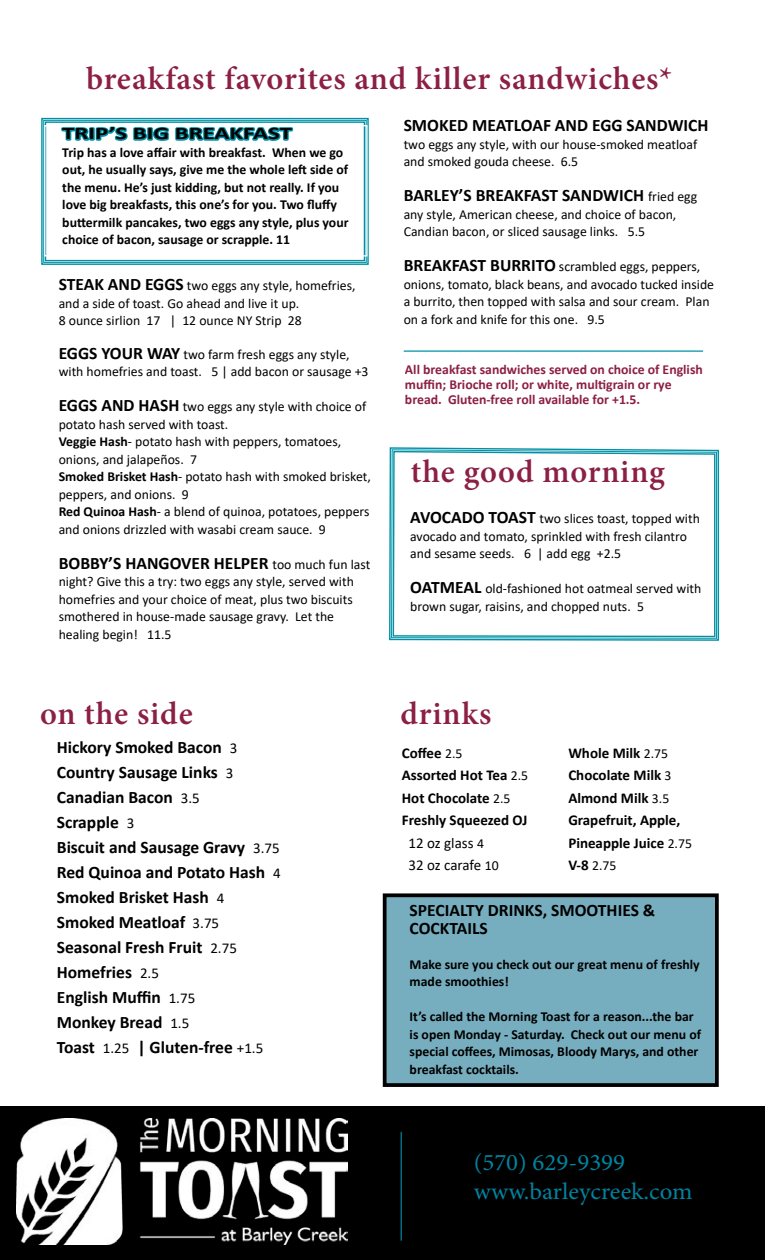
<style>
.page{position:relative;width:765px;height:1260px;background:#fff}
.page>*{position:absolute;margin:0;border:0;box-sizing:border-box;transform-origin:0 0}
.t1{font:600 32.5px "Minion Pro";letter-spacing:.025em;color:#8c1f45}
.t2{font:23.75px/28.5px "Minion Pro";color:#00839f;scale:1.05 1}
.t3{font:700 17.5px/25px "Calibri";color:#000}
.t4{font:700 17.5px "Calibri";color:#000;scale:1.42 1}
.t5{font:700 15px/22.5px "Calibri";color:#000}
.t6{font:15px "Calibri";color:#000}
.t7{font:13.75px/17.5px "Calibri";color:#000}
.t8{font:700 13.75px/17.5px "Calibri";color:#000}
.t9{font:700 13.75px/15px "Calibri";color:#8c1f45}
.s1{font-weight:700;font-size:17.5px}
.s2{font-weight:700}
.s3{font-weight:400;font-size:13.75px}
.s4{font-weight:400;font-size:15px}
.s5{font-size:13.75px}
.s6{font-weight:700;font-size:15px}
</style>
<div class="page">
<hr style="left:404px;top:350px;width:299px;height:2px;background:#0091a6">
<svg style="left:389px;top:447px;width:331px;height:194px"></svg>
<svg style="left:392px;top:450px;width:324px;height:188px"></svg>
<div style="left:385px;top:895px;width:332px;height:190px;background:#77aebf"></div>
<div style="left:383px;top:893px;width:336px;height:194px;border:4px solid #000"></div>
<div style="left:2px;top:1108px;width:761px;height:150px;background:#000"></div>
<div style="left:0;top:1106px;width:765px;height:154px;border:4px solid #000"></div>
<hr style="left:401px;top:1132px;width:1px;height:109px;background:#00839f">
<svg style="left:41px;top:117px;width:328px;height:148px"></svg>
<div style="left:43px;top:120px;width:324px;height:143px;border:1px solid #0091a6"></div>
<div style="left:45px;top:121px;width:320px;height:140px;border:1px solid #0091a6"></div>
<svg style="left:60px;top:118px;width:235px;height:25px"></svg>
<div style="left:44px;top:125px;width:324px;height:132px;border:1px solid #fff"></div>
<img style="left:16px;top:1118px;width:332px;height:126px">
<h1 class="t1" style="left:86px;top:57px;width:588px">breakfast favorites and killer sandwiches*</h1>
<p class="t4" style="left:62px;top:121px;width:163px">TRIP’S BIG BREAKFAST</p>
<p class="t8" style="left:62px;top:143px;width:288px">Trip has a love affair with breakfast. When we go out, he usually says, give me the whole left side of the menu. He’s just kidding, but not really. If you love big breakfasts, this one’s for you. Two fluffy buttermilk pancakes, two eggs any style, plus your choice of bacon, sausage or scrapple. 11</p>
<p class="t7" style="left:59px;top:276px;width:298px"><span class="s1">STEAK AND EGGS</span> two eggs any style, homefries, and a side of toast. Go ahead and live it up.<br>8 ounce sirlion 17 | 12 ounce NY Strip 28</p>
<p class="t7" style="left:59px;top:345px;width:311px"><span class="s1">EGGS YOUR WAY</span> two farm fresh eggs any style, with homefries and toast. 5 | add bacon or sausage +3</p>
<p class="t7" style="left:59px;top:398px;width:314px"><span class="s1">EGGS AND HASH</span> two eggs any style with choice of potato hash served with toast.<br><span class="s2">Veggie Hash</span>- potato hash with peppers, tomatoes, onions, and jalapeños. 7<br><span class="s2">Smoked Brisket Hash</span>- potato hash with smoked brisket, peppers, and onions. 9<br><span class="s2">Red Quinoa Hash</span>- a blend of quinoa, potatoes, peppers and onions drizzled with wasabi cream sauce. 9</p>
<p class="t3" style="left:59px;top:550px;width:313px">BOBBY’S HANGOVER HELPER <span class="s3">too much fun last</span></p>
<p class="t7" style="left:59px;top:573px;width:297px">night? Give this a try: two eggs any style, served with homefries and your choice of meat, plus two biscuits smothered in house-made sausage gravy. Let the healing begin! 11.5</p>
<h1 class="t1" style="left:40px;top:691px;width:154px">on the side</h1>
<p class="t3" style="left:57px;top:735px;width:225px">Hickory Smoked Bacon <span class="s4">3<br></span>Country Sausage Links <span class="s4">3<br></span>Canadian Bacon <span class="s4">3.5<br></span>Scrapple <span class="s4">3<br></span>Biscuit and Sausage Gravy <span class="s4">3.75<br></span>Red Quinoa and Potato Hash <span class="s4">4<br></span>Smoked Brisket Hash <span class="s4">4<br></span>Smoked Meatloaf <span class="s4">3.75<br></span>Seasonal Fresh Fruit <span class="s4">2.75<br></span>Homefries <span class="s4">2.5<br></span>English Muffin <span class="s4">1.75<br></span>Monkey Bread <span class="s4">1.5<br></span>Toast <span class="s4">1.25</span> | Gluten-free <span class="s4">+1.5</span></p>
<p class="t3" style="left:404px;top:113px;width:306px">SMOKED MEATLOAF AND EGG SANDWICH</p>
<p class="t7" style="left:404px;top:135px;width:295px">two eggs any style, with our house-smoked meatloaf and smoked gouda cheese. 6.5</p>
<p class="t3" style="left:404px;top:183px;width:295px">BARLEY’S BREAKFAST SANDWICH <span class="s3">fried egg</span></p>
<p class="t7" style="left:404px;top:205px;width:274px">any style, American cheese, and choice of bacon,<br>Candian bacon, or sliced sausage links. 5.5</p>
<p class="t7" style="left:404px;top:258px;width:312px"><span class="s1">BREAKFAST BURRITO</span> scrambled eggs, peppers, onions, tomato, black beans, and avocado tucked inside a burrito, then topped with salsa and sour cream. Plan on a fork and knife for this one. 9.5</p>
<p class="t9" style="left:405px;top:362px;width:299px">All breakfast sandwiches served on choice of English muffin; Brioche roll; or white, multigrain or rye bread. Gluten-free roll available for +1.5.</p>
<h1 class="t1" style="left:411px;top:449px;width:255px">the good morning</h1>
<p class="t7" style="left:410px;top:510px;width:291px"><span class="s1">AVOCADO TOAST</span> two slices toast, topped with avocado and tomato, sprinkled with fresh cilantro and sesame seeds. 6 | add egg +2.5</p>
<p class="t7" style="left:410px;top:580px;width:293px"><span class="s1">OATMEAL</span> old-fashioned hot oatmeal served with brown sugar, raisins, and chopped nuts. 5</p>
<h1 class="t1" style="left:401px;top:692px;width:92px">drinks</h1>
<p class="t5" style="left:402px;top:741px;width:62px">Coffee <span class="s3">2.5</span></p>
<p class="t5" style="left:402px;top:764px;width:128px">Assorted Hot Tea <span class="s3">2.5</span></p>
<p class="t5" style="left:402px;top:786px;width:110px">Hot Chocolate <span class="s3">2.5</span></p>
<p class="t5" style="left:402px;top:809px;width:127px">Freshly Squeezed OJ</p>
<p class="t6" style="left:409px;top:833px;width:77px">12 oz glass <span class="s5">4</span></p>
<p class="t6" style="left:409px;top:855px;width:92px">32 oz carafe <span class="s5">10</span></p>
<p class="t5" style="left:568px;top:741px;width:125px">Whole Milk <span class="s3">2.75<br></span>Chocolate Milk <span class="s3">3<br></span>Almond Milk <span class="s3">3.5<br></span>Grapefruit, Apple,<br>Pineapple Juice <span class="s3">2.75</span></p>
<p class="t7" style="left:568px;top:857px;width:50px"><span class="s6">V-8</span> 2.75</p>
<p class="t3" style="left:410px;top:902px;width:247px;line-height:17.5px">SPECIALTY DRINKS, SMOOTHIES &amp;<br>COCKTAILS</p>
<p class="t8" style="left:410px;top:955px;width:292px">Make sure you check out our great menu of freshly made smoothies!</p>
<p class="t8" style="left:410px;top:1008px;width:293px">It’s called the Morning Toast for a reason...the bar is open Monday - Saturday. Check out our menu of special coffees, Mimosas, Bloody Marys, and other breakfast cocktails.</p>
<h2 class="t2" style="left:474px;top:1148px;width:210px">(570) 629-9399 www.barleycreek.com</h2>
</div>
